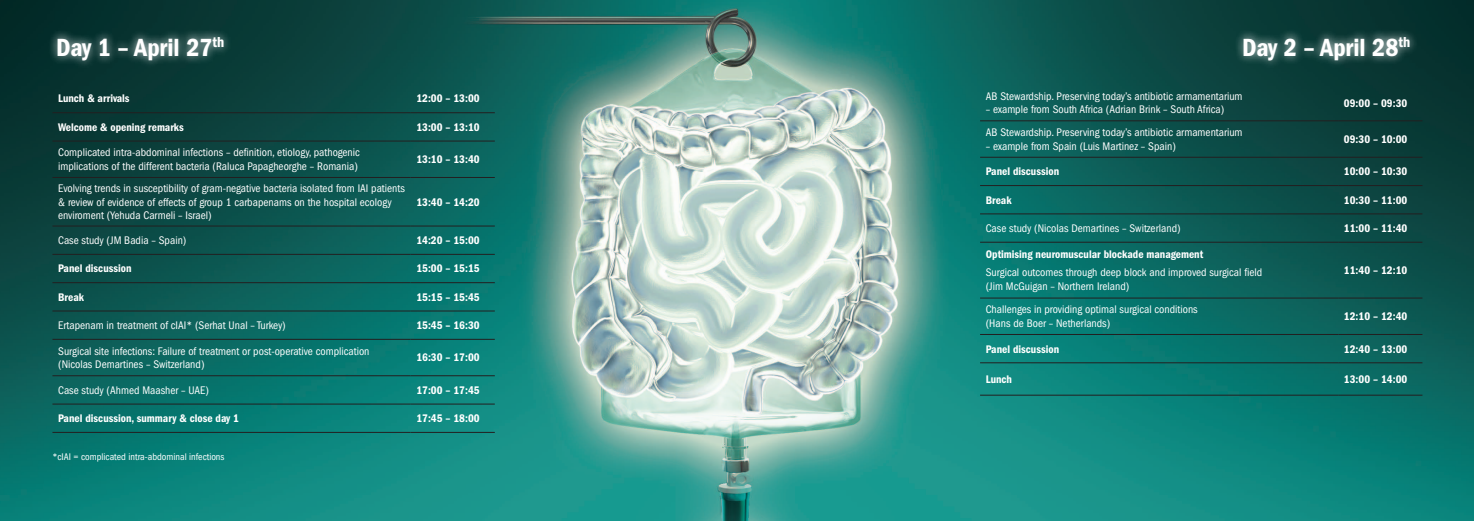
<style>
.page{position:relative;width:1474px;height:521px;background:#fff}
.page>*{position:absolute;margin:0;border:0;box-sizing:border-box;transform-origin:0 0}
.t1{font:25.72px "ITC Franklin Gothic Std Dm Cd";color:#fff}
.t2{font:condensed 11.38px/13.7px "ITC Franklin Gothic Std";color:#fff}
.t3{font:11.38px "ITC Franklin Gothic Std Dm Cd";color:#fff}
.t4{font:condensed 9.97px "ITC Franklin Gothic Std";color:#fff}
</style>
<div class="page">
<img style="left:0;top:0;width:1473px;height:521px">
<div style="left:48px;top:28px;width:184px;height:41px;background:#fff;opacity:.8"></div>
<div style="left:1234px;top:28px;width:184px;height:41px;background:#fff;opacity:.8"></div>
<hr style="left:52px;top:112px;width:358px;height:1px;background:#231f20">
<hr style="left:410px;top:112px;width:85px;height:1px;background:#231f20">
<hr style="left:52px;top:141px;width:358px;height:1px;background:#231f20">
<hr style="left:410px;top:141px;width:85px;height:1px;background:#231f20">
<hr style="left:52px;top:177px;width:358px;height:1px;background:#231f20">
<hr style="left:410px;top:177px;width:85px;height:1px;background:#231f20">
<hr style="left:52px;top:226px;width:358px;height:1px;background:#231f20">
<hr style="left:410px;top:226px;width:85px;height:1px;background:#231f20">
<hr style="left:52px;top:254px;width:358px;height:1px;background:#231f20">
<hr style="left:410px;top:254px;width:85px;height:1px;background:#231f20">
<hr style="left:52px;top:282px;width:358px;height:1px;background:#231f20">
<hr style="left:410px;top:282px;width:85px;height:1px;background:#231f20">
<hr style="left:52px;top:311px;width:358px;height:1px;background:#231f20">
<hr style="left:410px;top:311px;width:85px;height:1px;background:#231f20">
<hr style="left:52px;top:339px;width:358px;height:1px;background:#231f20">
<hr style="left:410px;top:339px;width:85px;height:1px;background:#231f20">
<hr style="left:52px;top:375px;width:358px;height:1px;background:#231f20">
<hr style="left:410px;top:375px;width:85px;height:1px;background:#231f20">
<hr style="left:52px;top:404px;width:358px;height:1px;background:#231f20">
<hr style="left:410px;top:404px;width:85px;height:1px;background:#231f20">
<hr style="left:52px;top:432px;width:358px;height:1px;background:#231f20">
<hr style="left:410px;top:432px;width:85px;height:1px;background:#231f20">
<hr style="left:980px;top:120px;width:358px;height:1px;background:#231f20">
<hr style="left:1338px;top:120px;width:84px;height:1px;background:#231f20">
<hr style="left:980px;top:157px;width:358px;height:1px;background:#231f20">
<hr style="left:1338px;top:157px;width:84px;height:1px;background:#231f20">
<hr style="left:980px;top:185px;width:358px;height:1px;background:#231f20">
<hr style="left:1338px;top:185px;width:84px;height:1px;background:#231f20">
<hr style="left:980px;top:213px;width:358px;height:1px;background:#231f20">
<hr style="left:1338px;top:213px;width:84px;height:1px;background:#231f20">
<hr style="left:980px;top:242px;width:358px;height:1px;background:#231f20">
<hr style="left:1338px;top:242px;width:84px;height:1px;background:#231f20">
<hr style="left:980px;top:298px;width:358px;height:1px;background:#231f20">
<hr style="left:1338px;top:298px;width:84px;height:1px;background:#231f20">
<hr style="left:980px;top:334px;width:358px;height:1px;background:#231f20">
<hr style="left:1338px;top:334px;width:84px;height:1px;background:#231f20">
<hr style="left:980px;top:362px;width:358px;height:1px;background:#231f20">
<hr style="left:1338px;top:362px;width:84px;height:1px;background:#231f20">
<hr style="left:980px;top:395px;width:358px;height:1px;background:#231f20">
<hr style="left:1338px;top:395px;width:84px;height:1px;background:#231f20">
<h1 class="t1" style="left:56px;top:33px;width:170px">Day 1 – April 27<sup>th</sup></h1>
<h1 class="t1" style="left:1241px;top:33px;width:170px">Day 2 – April 28<sup>th</sup></h1>
<p class="t3" style="left:58px;top:92px;width:73px">Lunch &amp; arrivals</p>
<p class="t3" style="left:416px;top:92px;width:65px">12:00 – 13:00</p>
<p class="t3" style="left:58px;top:121px;width:127px">Welcome &amp; opening remarks</p>
<p class="t3" style="left:416px;top:121px;width:65px">13:00 – 13:10</p>
<p class="t2" style="left:58px;top:146px;width:303px">Complicated intra-abdominal infections – definition, etiology, pathogenic implications of the different bacteria (Raluca Papagheorghe – Romania)</p>
<p class="t3" style="left:416px;top:153px;width:65px">13:10 – 13:40</p>
<p class="t2" style="left:58px;top:181px;width:348px">Evolving trends in susceptibility of gram-negative bacteria isolated from IAI patients &amp; review of evidence of effects of group 1 carbapenams on the hospital ecology enviroment (Yehuda Carmeli – Israel)</p>
<p class="t2" style="left:985px;top:89px;width:258px">AB Stewardship. Preserving today’s antibiotic armamentarium</p>
<p class="t2" style="left:985px;top:103px;width:240px">– example from South Africa (Adrian Brink – South Africa)</p>
<p class="t3" style="left:1343px;top:96px;width:65px">09:00 – 09:30</p>
<p class="t2" style="left:985px;top:126px;width:258px">AB Stewardship. Preserving today’s antibiotic armamentarium</p>
<p class="t2" style="left:985px;top:139px;width:191px">– example from Spain (Luis Martinez – Spain)</p>
<p class="t3" style="left:1343px;top:133px;width:65px">09:30 – 10:00</p>
<p class="t3" style="left:985px;top:165px;width:75px">Panel discussion</p>
<p class="t3" style="left:1343px;top:165px;width:65px">10:00 – 10:30</p>
<p class="t3" style="left:985px;top:193px;width:27px">Break</p>
<p class="t3" style="left:1343px;top:193px;width:65px">10:30 – 11:00</p>
<p class="t2" style="left:985px;top:221px;width:196px">Case study (Nicolas Demartines – Switzerland)</p>
<p class="t3" style="left:1343px;top:222px;width:65px">11:00 – 11:40</p>
<p class="t3" style="left:985px;top:248px;width:219px">Optimising neuromuscular blockade management</p>
<p class="t2" style="left:985px;top:265px;width:278px">Surgical outcomes through deep block and improved surgical field (Jim McGuigan – Northern Ireland)</p>
<p class="t3" style="left:1343px;top:264px;width:65px">11:40 – 12:10</p>
<p class="t2" style="left:985px;top:303px;width:213px">Challenges in providing optimal surgical conditions (Hans de Boer – Netherlands)</p>
<p class="t3" style="left:1343px;top:310px;width:65px">12:10 – 12:40</p>
<p class="t3" style="left:985px;top:342px;width:75px">Panel discussion</p>
<p class="t3" style="left:1343px;top:342px;width:65px">12:40 – 13:00</p>
<p class="t3" style="left:985px;top:373px;width:28px">Lunch</p>
<p class="t3" style="left:1343px;top:373px;width:65px">13:00 – 14:00</p>
<p class="t3" style="left:416px;top:195px;width:65px">13:40 – 14:20</p>
<p class="t2" style="left:58px;top:234px;width:130px">Case study (JM Badia – Spain)</p>
<p class="t3" style="left:416px;top:234px;width:65px">14:20 – 15:00</p>
<p class="t3" style="left:58px;top:262px;width:75px">Panel discussion</p>
<p class="t3" style="left:416px;top:262px;width:65px">15:00 – 15:15</p>
<p class="t3" style="left:58px;top:290px;width:27px">Break</p>
<p class="t3" style="left:416px;top:290px;width:65px">15:15 – 15:45</p>
<p class="t2" style="left:58px;top:318px;width:229px">Ertapenam in treatment of cIAI* (Serhat Unal – Turkey)</p>
<p class="t3" style="left:416px;top:319px;width:65px">15:45 – 16:30</p>
<p class="t2" style="left:58px;top:344px;width:313px">Surgical site infections: Failure of treatment or post-operative complication (Nicolas Demartines – Switzerland)</p>
<p class="t3" style="left:416px;top:351px;width:65px">16:30 – 17:00</p>
<p class="t2" style="left:58px;top:383px;width:152px">Case study (Ahmed Maasher – UAE)</p>
<p class="t3" style="left:416px;top:383px;width:65px">17:00 – 17:45</p>
<p class="t3" style="left:58px;top:412px;width:182px">Panel discussion, summary &amp; close day 1</p>
<p class="t3" style="left:416px;top:412px;width:65px">17:45 – 18:00</p>
<p class="t4" style="left:52px;top:451px;width:173px">*cIAI = complicated intra-abdominal infections</p>
</div>
